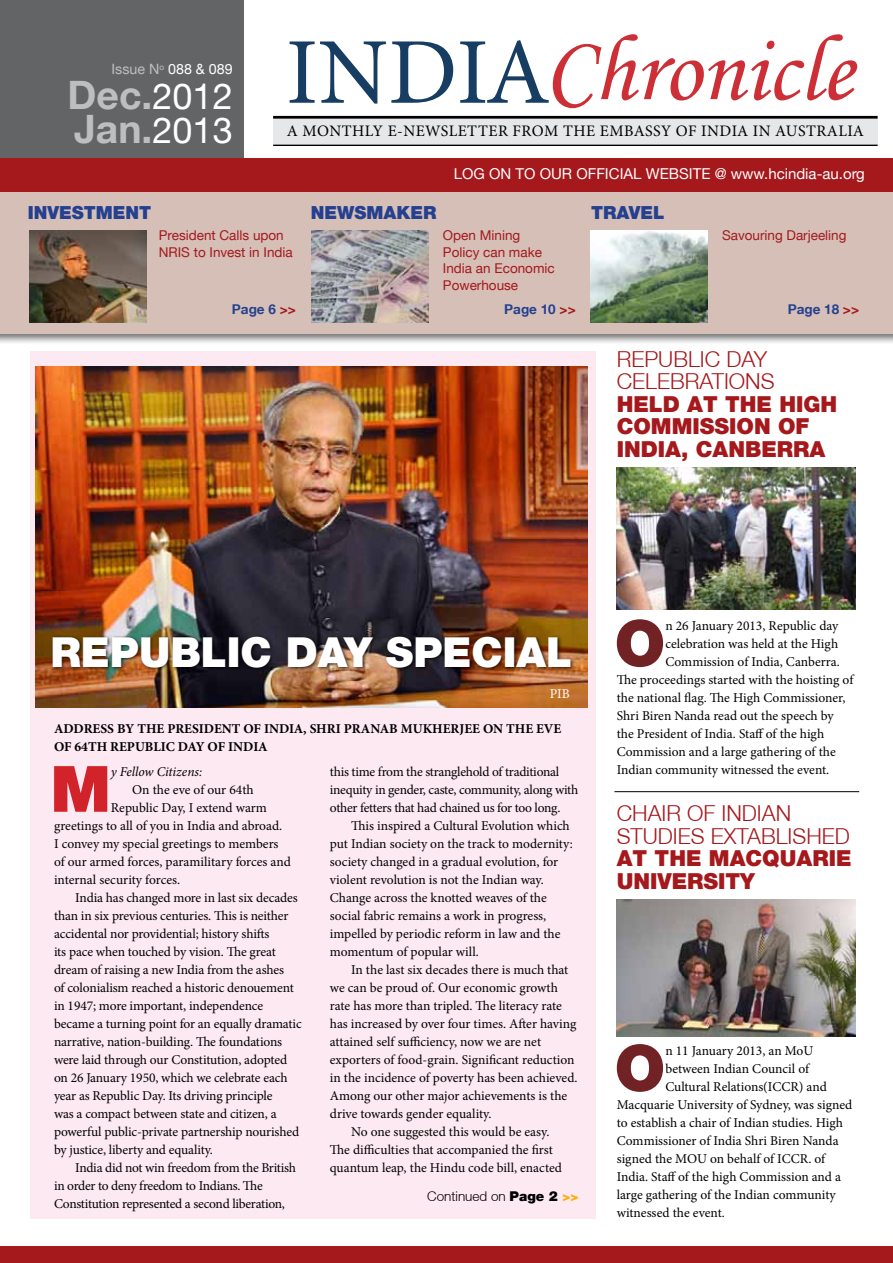
<style>
.page{position:relative;width:893px;height:1263px;background:#fff}
.page>*{position:absolute;margin:0;border:0;box-sizing:border-box;transform-origin:0 0}
.t1{font:94.2px "Monotype Corsiva";color:#cc2f36}
.t2{font:900 63.9px "Helvetica Neue LT";color:#702224}
.t3{font:900 63.9px "Helvetica Neue LT";color:#d2232a}
.t4{font:900 41.25px "Helvetica Neue LT";color:#fff}
.t5{font:700 39.15px/33.3px "Helvetica Neue LT";color:#bcbec0}
.t6{font:900 22.05px/22.5px "Helvetica Neue LT";color:#a5181c}
.t7{font:300 22.05px/22.5px "Helvetica Neue LT";color:#a5181c}
.t8{font:900 18px "Helvetica Neue LT";color:#25408f}
.t9{font:16.05px "Minion Pro";letter-spacing:.03em;color:#000}
.t10{font:15px "Helvetica Neue LT";color:#fff}
.t11{font:14.25px "Helvetica Neue LT";color:#fff}
.t12{font:13.5px/18px "Minion Pro";letter-spacing:-.005em;color:#000}
.t13{font:13.5px/18px "Minion Pro";letter-spacing:-.025em;color:#000}
.t14{font:13.5px/16.5px "Helvetica Neue LT";color:#a5181c}
.t15{font:700 13.5px/18px "Minion Pro";color:#000}
.t16{font:700 13.5px "Helvetica Neue LT";color:#25408f}
.t17{font:300 13.5px "Helvetica Neue LT";color:#000}
.t18{font:italic 13.5px "Minion Pro";letter-spacing:-.005em;color:#000}
.t19{font:13.5px "Minion Pro";color:#fff}
.s1{color:#bcbec0}
.s2{font-weight:400;font-size:36.15px;color:#fff}
.s3{font-family:"Minion Pro";color:#173d62}
.s4{color:#a5181c}
.s5{font-weight:900}
.s6{font-weight:900;color:#fcaf17}
</style>
<div class="page">
<div style="left:0;top:188px;width:893px;height:158px;background:#000;opacity:.55"></div>
<div style="left:0;top:191px;width:893px;height:143px;background:#d5bfb7"></div>
<img style="left:30px;top:231px;width:117px;height:91px">
<img style="left:311px;top:231px;width:117px;height:91px">
<img style="left:590px;top:231px;width:117px;height:91px">
<div style="left:30px;top:351px;width:566px;height:867px;background:#fde9f1"></div>
<div style="left:273px;top:119px;width:605px;height:26px;background:#e6e7e8"></div>
<hr style="left:273px;top:145px;width:605px;height:1px;background:#000">
<hr style="left:273px;top:116px;width:605px;height:3px;background:#000">
<div style="left:0;top:0;width:243px;height:158px;background:#636466"></div>
<div style="left:0;top:158px;width:893px;height:33px;background:#a5181c"></div>
<div style="left:0;top:1246px;width:893px;height:17px;background:#a5181c"></div>
<img style="left:36px;top:366px;width:551px;height:342px">
<div style="left:51px;top:635px;width:524px;height:37px;background:#000;opacity:.75"></div>
<img style="left:617px;top:467px;width:239px;height:143px">
<img style="left:617px;top:900px;width:239px;height:137px">
<hr style="left:614px;top:791px;width:245px;height:1px;background:#000">
<p class="t11" style="left:112px;top:61px;width:123px"><span class="s1">Issue N</span><sup>o</sup> 088 &amp; 089</p>
<h3 class="t5" style="left:68px;top:78px;width:167px">Dec.<span class="s2">2012<br></span>Jan.<span class="s2">2013</span></h3>
<h1 class="t1" style="left:286px;top:13px;width:568px"><span class="s3">INDIA</span>Chronicle</h1>
<p class="t9" style="left:287px;top:121px;width:579px">A MONTHLY E-NEWSLETTER FROM THE EMBASSY OF INDIA IN AUSTRALIA</p>
<p class="t10" style="left:454px;top:164px;width:413px">LOG ON TO OUR OFFICIAL WEBSITE @ www.hcindia-au.org</p>
<h3 class="t8" style="left:28px;top:202px;width:125px">INVESTMENT</h3>
<h3 class="t8" style="left:311px;top:202px;width:127px">NEWSMAKER</h3>
<h3 class="t8" style="left:591px;top:202px;width:62px">TRAVEL</h3>
<p class="t14" style="left:443px;top:227px;width:113px">Open Mining<br>Policy can make<br>India an Economic<br>Powerhouse</p>
<p class="t16" style="left:504px;top:301px;width:73px">Page 10 <span class="s4">&gt;&gt;</span></p>
<p class="t14" style="left:159px;top:227px;width:136px">President Calls upon<br>NRIS to Invest in India</p>
<p class="t16" style="left:232px;top:301px;width:65px">Page 6 <span class="s4">&gt;&gt;</span></p>
<p class="t14" style="left:722px;top:227px;width:126px">Savouring Darjeeling</p>
<p class="t16" style="left:788px;top:301px;width:73px">Page 18 <span class="s4">&gt;&gt;</span></p>
<h3 class="t7" style="left:617px;top:347px;width:159px">REPUBLIC DAY<br>CELEBRATIONS</h3>
<h3 class="t6" style="left:617px;top:393px;width:222px">HELD AT THE HIGH<br>COMM</h3>
<h3 class="t6" style="left:692px;top:415px;width:118px">ISSION OF</h3>
<h3 class="t6" style="left:617px;top:438px;width:15px">IND</h3>
<h3 class="t6" style="left:658px;top:438px;width:169px">IA, CANBERRA</h3>
<h3 class="t4" style="left:50px;top:627px;width:523px">REPUBLIC DAY SPECIAL</h3>
<p class="t19" style="left:550px;top:685px;width:22px">PIB</p>
<p class="t15" style="left:54px;top:720px;width:509px">ADDRESS BY THE PRESIDENT OF INDIA, SHRI PRANAB MUKHERJEE ON THE EVE<br>OF 64TH REPUBLIC DAY OF INDIA</p>
<h2 class="t3" style="left:51px;top:751px;width:62px">M</h2>
<p class="t18" style="left:111px;top:762px;width:93px">y Fellow Citizens:</p>
<p class="t12" style="left:132px;top:780px;width:123px">On the eve of our 64th</p>
<p class="t12" style="left:111px;top:798px;width:158px">Republic Day, I extend warm</p>
<p class="t12" style="left:54px;top:816px;width:230px">greetings to all of you in India and abroad.</p>
<p class="t12" style="left:54px;top:834px;width:226px">I convey my special greetings to members</p>
<p class="t12" style="left:54px;top:852px;width:238px">of our armed forces, paramilitary forces and</p>
<p class="t12" style="left:54px;top:870px;width:128px">internal security forces.</p>
<p class="t12" style="left:75px;top:888px;width:224px">India has changed more in last six decades</p>
<p class="t12" style="left:54px;top:906px;width:236px">than in six previous centuries. This is neither</p>
<p class="t12" style="left:54px;top:924px;width:217px">accidental nor providential; history shifts</p>
<p class="t12" style="left:54px;top:942px;width:223px">its pace when touched by vision. The great</p>
<p class="t12" style="left:54px;top:960px;width:232px">dream of raising a new India from the ashes</p>
<p class="t12" style="left:54px;top:978px;width:241px">of colonialism reached a historic denouement</p>
<p class="t12" style="left:54px;top:996px;width:211px">in 1947; more important, independence</p>
<p class="t12" style="left:54px;top:1014px;width:249px">became a turning point for an equally dramatic</p>
<p class="t12" style="left:54px;top:1032px;width:230px">narrative, nation-building. The foundations</p>
<p class="t12" style="left:54px;top:1050px;width:235px">were laid through our Constitution, adopted</p>
<p class="t12" style="left:54px;top:1068px;width:235px">on 26 January 1950, which we celebrate each</p>
<p class="t12" style="left:54px;top:1086px;width:220px">year as Republic Day. Its driving principle</p>
<p class="t12" style="left:54px;top:1104px;width:224px">was a compact between state and citizen, a</p>
<p class="t12" style="left:54px;top:1122px;width:247px">powerful public-private partnership nourished</p>
<p class="t12" style="left:54px;top:1140px;width:160px">by justice, liberty and equality.</p>
<p class="t12" style="left:75px;top:1158px;width:222px">India did not win freedom from the British</p>
<p class="t12" style="left:54px;top:1176px;width:210px">in order to deny freedom to Indians. The</p>
<p class="t12" style="left:54px;top:1194px;width:232px">Constitution represented a second liberation,</p>
<p class="t13" style="left:330px;top:762px;width:250px">this time from the stranglehold of traditional inequity in gender, caste, community, along with other fetters that had chained us for too long.</p>
<p class="t12" style="left:330px;top:816px;width:244px;text-indent:21px">This inspired a Cultural Evolution which put Indian society on the track to modernity: society changed in a gradual evolution, for violent revolution is not the Indian way.<br>Change across the knotted weaves of the social fabric remains a work in progress, impelled by periodic reform in law and the momentum of popular will.</p>
<p class="t12" style="left:351px;top:960px;width:219px">In the last six decades there is much that</p>
<p class="t12" style="left:330px;top:978px;width:230px">we can be proud of. Our economic growth</p>
<p class="t12" style="left:330px;top:996px;width:234px">rate has more than tripled. The literacy rate</p>
<p class="t12" style="left:330px;top:1014px;width:248px">has increased by over four times. After having</p>
<p class="t12" style="left:330px;top:1032px;width:213px">attained self sufficiency, now we are net</p>
<p class="t12" style="left:330px;top:1050px;width:246px">exporters of food-grain. Significant reduction</p>
<p class="t12" style="left:330px;top:1068px;width:249px">in the incidence of poverty has been achieved.</p>
<p class="t12" style="left:330px;top:1086px;width:239px">Among our other major achievements is the</p>
<p class="t12" style="left:330px;top:1104px;width:163px">drive towards gender equality.</p>
<p class="t12" style="left:351px;top:1122px;width:200px">No one suggested this would be easy.</p>
<p class="t12" style="left:330px;top:1140px;width:224px">The difficulties that accompanied the first</p>
<p class="t12" style="left:330px;top:1158px;width:234px">quantum leap, the Hindu code bill, enacted</p>
<p class="t17" style="left:427px;top:1187px;width:153px">CONTINUED ON <span class="s5">PAGE 2</span> <span class="s6">&gt;&gt;</span></p>
<h2 class="t2" style="left:614px;top:605px;width:52px">O</h2>
<p class="t12" style="left:665px;top:617px;width:175px">n 26 January 2013, Republic day</p>
<p class="t12" style="left:665px;top:635px;width:174px">celebration was held at the High</p>
<p class="t12" style="left:665px;top:653px;width:176px">Commission of India, Canberra.</p>
<p class="t12" style="left:617px;top:671px;width:238px">The proceedings started with the hoisting of</p>
<p class="t12" style="left:617px;top:689px;width:230px">the national flag. The High Commissioner,</p>
<p class="t12" style="left:617px;top:707px;width:219px">Shri Biren Nanda read out the speech by</p>
<p class="t12" style="left:617px;top:725px;width:209px">the President of India. Staff of the high</p>
<p class="t12" style="left:617px;top:743px;width:221px">Commission and a large gathering of the</p>
<p class="t12" style="left:617px;top:761px;width:214px">Indian community witnessed the event.</p>
<h3 class="t7" style="left:617px;top:802px;width:232px">CHAIR OF INDIAN<br>STUDIES EXTABLISHED</h3>
<h3 class="t6" style="left:617px;top:847px;width:236px">AT THE MACQUARIE<br>UN IVERSITY</h3>
<h2 class="t2" style="left:614px;top:1030px;width:52px">O</h2>
<p class="t12" style="left:665px;top:1041px;width:149px">n 11 January 2013, an MoU</p>
<p class="t12" style="left:665px;top:1059px;width:145px">between Indian Council of</p>
<p class="t12" style="left:665px;top:1077px;width:163px">Cultural Relations(ICCR) and</p>
<p class="t12" style="left:617px;top:1095px;width:237px">Macquarie University of Sydney, was signed</p>
<p class="t12" style="left:617px;top:1113px;width:228px">to establish a chair of Indian studies. High</p>
<p class="t12" style="left:617px;top:1131px;width:223px">Commissioner of India Shri Biren Nanda</p>
<p class="t12" style="left:617px;top:1149px;width:210px">signed the MOU on behalf of ICCR. of</p>
<p class="t12" style="left:617px;top:1167px;width:226px">India. Staff of the high Commission and a</p>
<p class="t12" style="left:617px;top:1185px;width:220px">large gathering of the Indian community</p>
<p class="t12" style="left:617px;top:1203px;width:110px">witnessed the event.</p>
</div>
